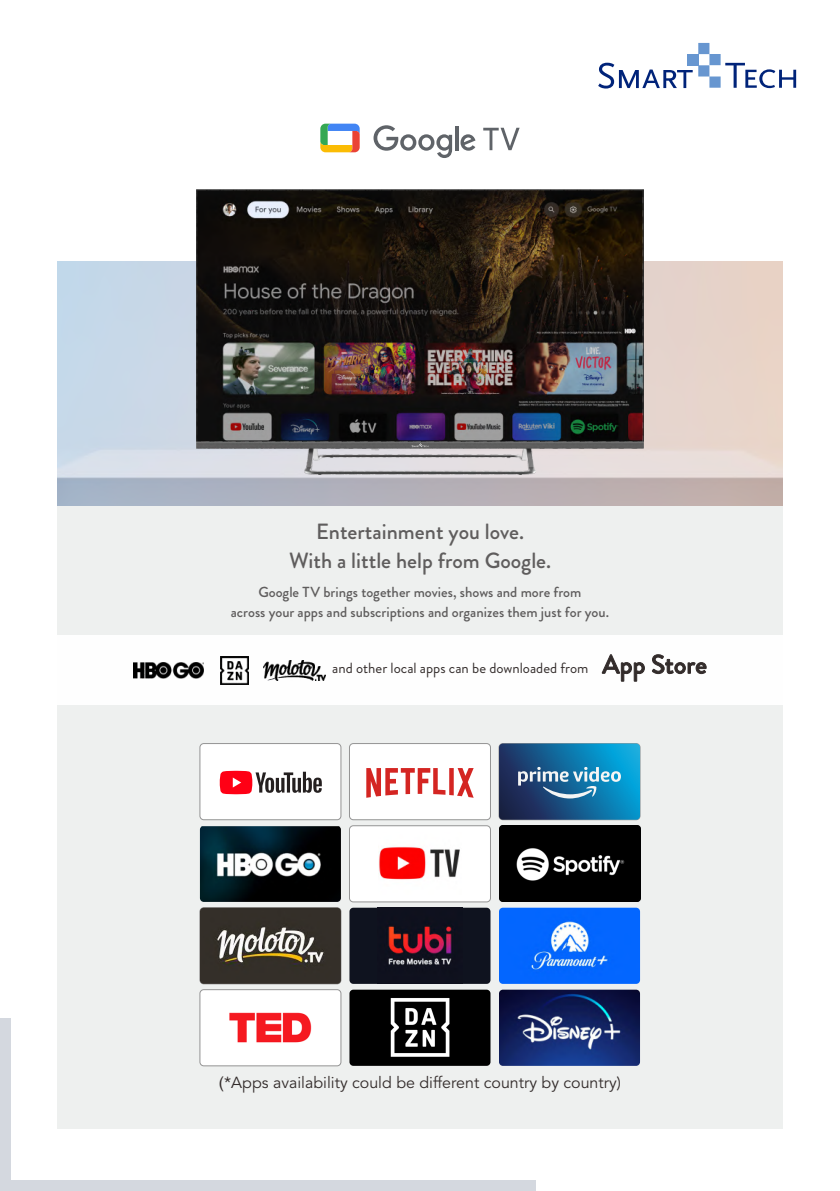
<style>
.page{position:relative;width:840px;height:1191px;background:#fff}
.page>*{position:absolute;margin:0;border:0;box-sizing:border-box;transform-origin:0 0}
.t1{font:500 22px/28.6px "Brandon Grotesque";color:#5f5d5d;text-align:center}
.t2{font:16px "Avenir";color:#332c2b}
.t3{font:14.8px "Brandon Grotesque";color:#332c2b}
.t4{font:500 14.6px/20.2px "Brandon Grotesque";color:#5f5d5d;text-align:center}
.s1{font-weight:500;font-size:26.2px}
.s2{font-family:"Arial Unicode MS"}
</style>
<div class="page">
<svg style="left:598px;top:63px;width:94px;height:26px"></svg>
<div style="left:686px;top:54px;width:11px;height:11px;background:#6796d0"></div>
<svg style="left:698px;top:43px;width:97px;height:45px"></svg>
<div style="left:0;top:1180px;width:535px;height:11px;background:#d4d8df"></div>
<div style="left:0;top:1019px;width:11px;height:172px;background:#d4d8df"></div>
<img style="left:57px;top:261px;width:725px;height:245px">
<div style="left:57px;top:506px;width:725px;height:623px;background:#eef0ef"></div>
<svg style="left:483px;top:128px;width:36px;height:22px"></svg>
<svg style="left:373px;top:125px;width:79px;height:33px"></svg>
<svg style="left:455px;top:126px;width:3px;height:24px"></svg>
<svg style="left:460px;top:134px;width:15px;height:17px"></svg>
<svg style="left:320px;top:124px;width:39px;height:28px"></svg>
<img style="left:349px;top:989px;width:141px;height:76px">
<div style="left:200px;top:989px;width:141px;height:76px;background:#fff;border-radius:4px"></div>
<div style="left:199px;top:989px;width:142px;height:77px;border:1px solid #949494;border-radius:4px"></div>
<img style="left:229px;top:1012px;width:83px;height:31px">
<img style="left:200px;top:826px;width:141px;height:76px">
<div style="left:200px;top:743px;width:141px;height:76px;background:#fff;border-radius:4px"></div>
<div style="left:199px;top:743px;width:142px;height:77px;border:1px solid #949494;border-radius:4px"></div>
<svg style="left:220px;top:771px;width:101px;height:23px"></svg>
<div style="left:349px;top:743px;width:141px;height:76px;background:#fff;border-radius:4px"></div>
<div style="left:349px;top:743px;width:141px;height:77px;border:1px solid #949494;border-radius:4px"></div>
<svg style="left:366px;top:768px;width:107px;height:29px"></svg>
<img style="left:200px;top:907px;width:141px;height:77px">
<img style="left:499px;top:989px;width:140px;height:76px">
<img style="left:499px;top:907px;width:140px;height:77px">
<div style="left:349px;top:907px;width:141px;height:77px;background:#0f131f"></div>
<img style="left:377px;top:907px;width:85px;height:77px">
<svg style="left:498px;top:743px;width:141px;height:76px;background:#156697"></svg>
<svg style="left:518px;top:767px;width:102px;height:31px"></svg>
<img style="left:499px;top:826px;width:140px;height:75px">
<div style="left:349px;top:825px;width:141px;height:77px;background:#fff;border-radius:4px"></div>
<div style="left:349px;top:825px;width:141px;height:77px;border:1px solid #949494;border-radius:4px"></div>
<img style="left:379px;top:847px;width:81px;height:33px">
<div style="left:57px;top:635px;width:725px;height:69px;background:#fefefe"></div>
<img style="left:134px;top:662px;width:69px;height:16px">
<img style="left:220px;top:656px;width:29px;height:28px">
<img style="left:263px;top:660px;width:62px;height:20px">
<img style="left:196px;top:190px;width:447px;height:285px">
<svg style="left:411px;top:443px;width:17px;height:4px"></svg>
<h1 class="t1" style="left:289px;top:520px;width:263px">Entertainment you love.<br>With a little help from Google.</h1>
<p class="t4" style="left:230px;top:583px;width:379px">Google TV brings together movies, shows and more from<br>across your apps and subscriptions and organizes them just for you.</p>
<p class="t3" style="left:332px;top:663px;width:376px">and other local apps can be downloaded from <span class="s1">App Store</span></p>
<p class="t2" style="left:219px;top:1072px;width:403px"><span class="s2">(</span>*Apps availability could be different country by country)</p>
</div>
